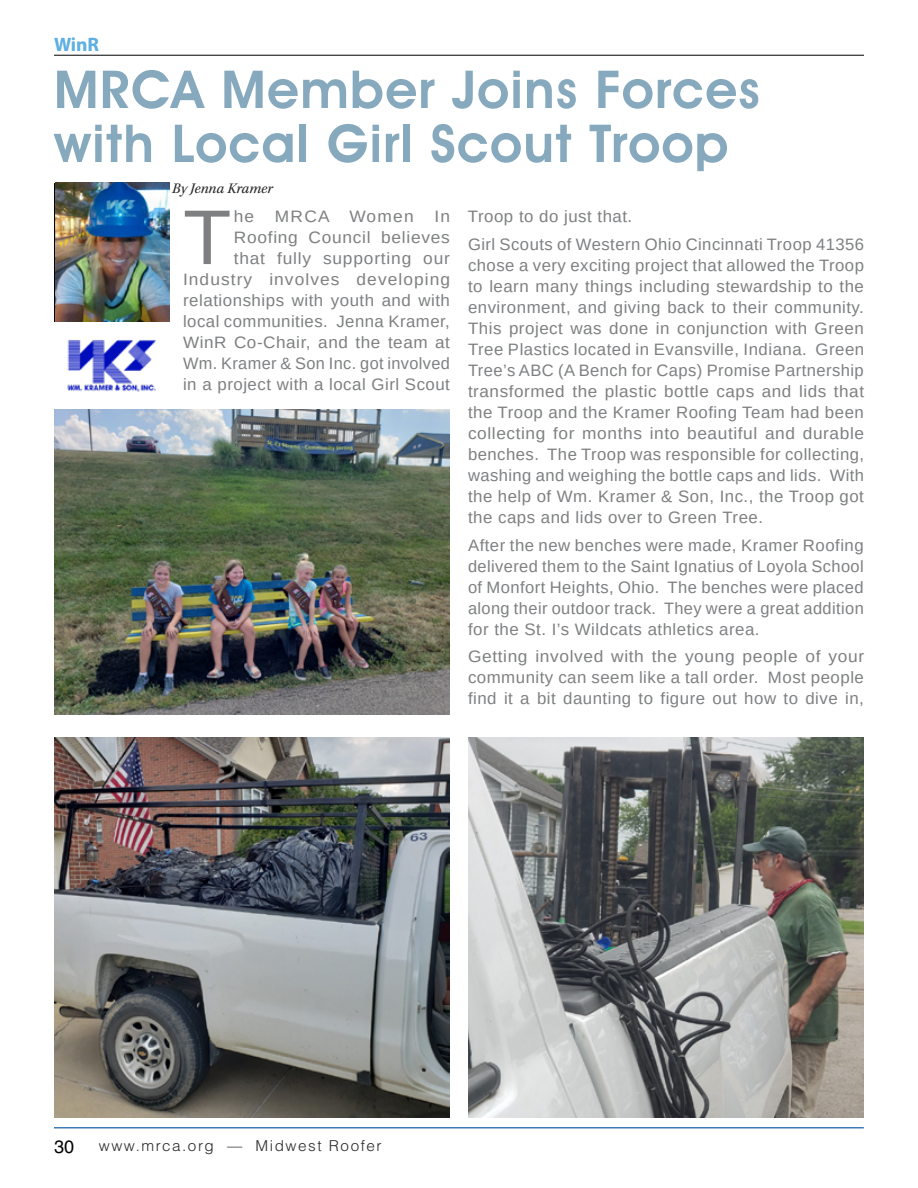
<style>
.page{position:relative;width:918px;height:1188px;background:#fff}
.page>*{position:absolute;margin:0;border:0;box-sizing:border-box;transform-origin:0 0}
.t1{font:77.55px "Arimo";color:#7d7f81}
.t2{font:600 52.5px/54px "Avant Garde IT Cby BT";letter-spacing:.025em;color:#6894ad}
.t3{font:700 19.5px "Myriad Pro";color:#5dafe2}
.t4{font:18px "Helvetica LT Std";color:#000}
.t5{font:16.5px/21px "Arimo";letter-spacing:.03em;color:#7d7f81;text-align:justify}
.t6{font:16.5px/21px "Arimo";letter-spacing:.03em;color:#7d7f81;text-align:right;scale:1.05 1}
.t7{font:16.5px "Arimo";letter-spacing:.07em;color:#7d7f81;scale:1.05 1}
.t8{font:300 15px "Helvetica LT Std";letter-spacing:.1em;color:#292829}
.t9{font:italic 15px "Kepler Std";letter-spacing:-.005em;color:#292829}
</style>
<div class="page">
<hr style="left:54px;top:55px;width:810px;height:1px;background:#000">
<hr style="left:54px;top:1127px;width:810px;height:1px;background:#004fa3">
<img style="left:55px;top:183px;width:115px;height:138px">
<img style="left:67px;top:340px;width:90px;height:52px">
<img style="left:54px;top:409px;width:396px;height:306px">
<img style="left:54px;top:738px;width:396px;height:380px">
<img style="left:468px;top:738px;width:396px;height:380px">
<p class="t3" style="left:54px;top:31px;width:47px">WinR</p>
<h2 class="t2" style="left:54px;top:62px;width:707px">MRCA Member Joins Forces with Local Girl Scout Troop</h2>
<p class="t9" style="left:172px;top:180px;width:102px">By Jenna Kramer</p>
<p class="t6" style="left:183px;top:206px;width:256px">In<br>Roofing Council believes<br>that fully supporting our<br>Industry involves developing relationships with youth and with local communities. Jenna Kramer,<br>WinR Co-Chair, and the team at<br>Wm. Kramer &amp; Son Inc. got involved in a project with a local Girl Scout</p>
<p class="t5" style="left:468px;top:203px;width:398px;line-height:27.8px">Troop to do just that.<br>Girl Scouts of Western Ohio Cincinnati Troop 41356</p>
<h1 class="t1" style="left:183px;top:188px;width:50px">T</h1>
<p class="t6" style="left:234px;top:206px;width:21px">he</p>
<p class="t7" style="left:275px;top:206px;width:134px">MRCA Women</p>
<p class="t5" style="left:468px;top:255px;width:398px">chose a very exciting project that allowed the Troop to learn many things including stewardship to the environment, and giving back to their community.<br>This project was done in conjunction with Green Tree Plastics located in Evansville, Indiana. Green Tree’s ABC (A Bench for Caps) Promise Partnership transformed the plastic bottle caps and lids that the Troop and the Kramer Roofing Team had been collecting for months into beautiful and durable benches. The Troop was responsible for collecting, washing and weighing the bottle caps and lids. With the help of Wm. Kramer &amp; Son, Inc., the Troop got the caps and lids over to Green Tree.</p>
<p class="t5" style="left:468px;top:534px;width:397px">After the new benches were made, Kramer Roofing delivered them to the Saint Ignatius of Loyola School of Monfort Heights, Ohio. The benches were placed along their outdoor track. They were a great addition for the St. I’s Wildcats athletics area.</p>
<p class="t6" style="left:468px;top:646px;width:379px;text-align:justify">Getting involved with the young people of your community can seem like a tall order. Most people find it a bit daunting to figure out how to dive in,</p>
<p class="t4" style="left:54px;top:1136px;width:22px">30</p>
<p class="t8" style="left:99px;top:1136px;width:284px">www.mrca.org — Midwest Roofer</p>
</div>
